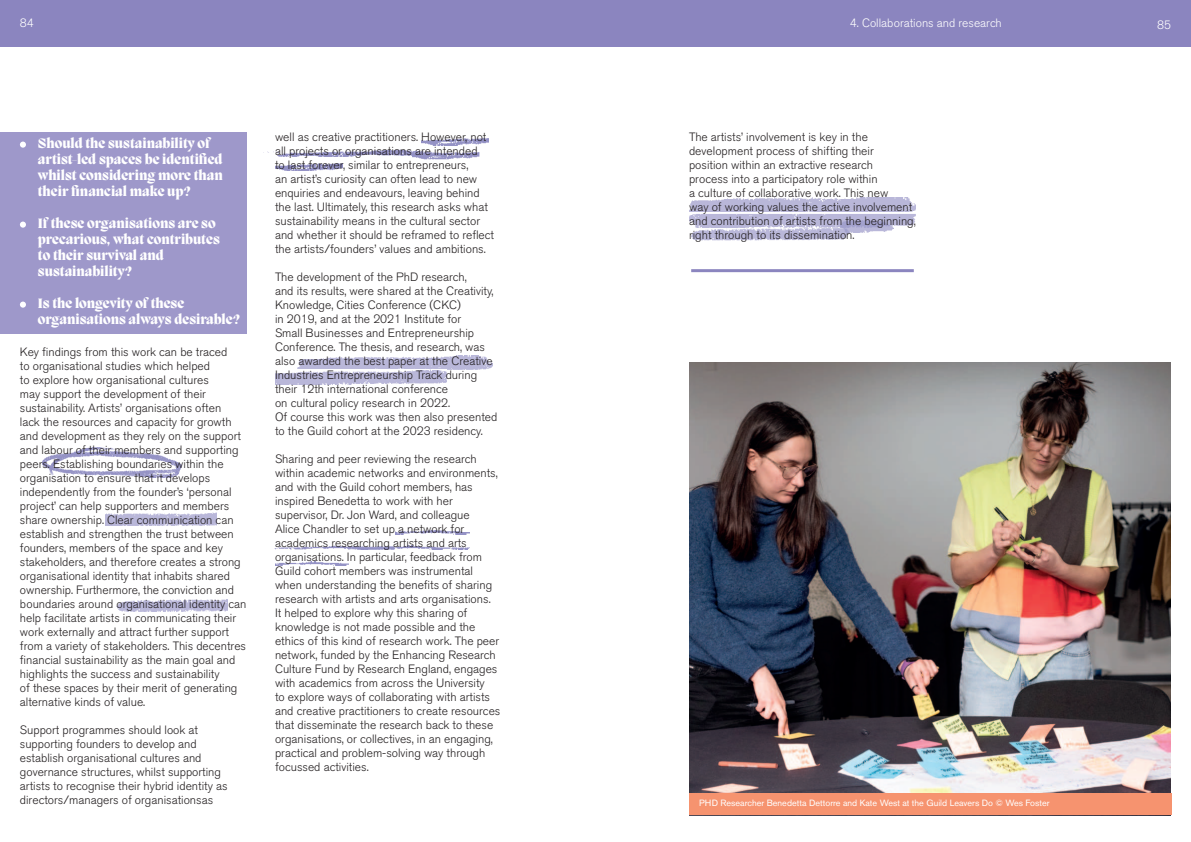
<style>
.page{position:relative;width:1191px;height:842px;background:#fff}
.page>*{position:absolute;margin:0;border:0;box-sizing:border-box;transform-origin:0 0}
.t1{font:800 14px/16px "Migra";color:#fff}
.t2{font:300 12px/14px "Akzidenz Grotesk BE";color:#231f20}
.t3{font:300 12px "Akzidenz Grotesk BE";color:#fff}
.t4{font:9px "Akzidenz Grotesk BE";color:#fff}
</style>
<div class="page">
<img style="left:42px;top:447px;width:139px;height:30px">
<img style="left:106px;top:512px;width:110px;height:14px">
<img style="left:117px;top:599px;width:110px;height:12px">
<img style="left:267px;top:150px;width:164px;height:7px">
<img style="left:276px;top:163px;width:67px;height:8px">
<img style="left:421px;top:138px;width:67px;height:7px">
<img style="left:412px;top:152px;width:67px;height:7px">
<img style="left:412px;top:152px;width:35px;height:5px">
<img style="left:298px;top:356px;width:194px;height:14px">
<img style="left:689px;top:198px;width:227px;height:14px">
<img style="left:275px;top:370px;width:172px;height:14px">
<img style="left:689px;top:214px;width:227px;height:14px">
<img style="left:275px;top:546px;width:194px;height:3px">
<img style="left:349px;top:546px;width:46px;height:3px">
<img style="left:275px;top:561px;width:74px;height:4px">
<img style="left:395px;top:530px;width:74px;height:4px">
<img style="left:849px;top:228px;width:44px;height:5px">
<img style="left:840px;top:221px;width:53px;height:7px">
<img style="left:691px;top:228px;width:158px;height:12px">
<svg style="left:840px;top:228px;width:9px;height:5px"></svg>
<div style="left:0;top:0;width:1191px;height:47px;background:#8b85bf"></div>
<div style="left:0;top:132px;width:247px;height:201px;background:#9e98ca"></div>
<img style="left:689px;top:363px;width:481px;height:431px">
<hr style="left:691px;top:269px;width:222px;height:3px;background:#8b85bf">
<svg style="left:20px;top:142px;width:6px;height:6px"></svg>
<svg style="left:20px;top:222px;width:6px;height:6px"></svg>
<svg style="left:20px;top:302px;width:6px;height:6px"></svg>
<div style="left:689px;top:794px;width:482px;height:21px;background:#f6936f"></div>
<p class="t3" style="left:20px;top:18px;width:15px">84</p>
<p class="t1" style="left:38px;top:137px;width:186px">Should the sustainability of artist-led spaces be identiûed whilst considering more than their ûnancial make up?</p>
<p class="t1" style="left:38px;top:217px;width:183px">If these organisations are so precarious, what contributes to their survival and sustainability?</p>
<p class="t1" style="left:38px;top:297px;width:203px">Is the longevity of these organisations always desirable?</p>
<p class="t2" style="left:20px;top:345px;width:228px">Key findings from this work can be traced<br>to organisational studies which helped<br>to explore how organisational cultures<br>may support the development of their sustainability. Artists’ organisations often<br>lack the resources and capacity for growth and development as they rely on the support and labour of their members and supporting peers. Establishing boundaries within the organisation to ensure that it develops independently from the founder’s ‘personal project’ can help supporters and members share ownership. Clear communication can establish and strengthen the trust between founders, members of the space and key stakeholders, and therefore creates a strong organisational identity that inhabits shared ownership. Furthermore, the conviction and boundaries around organisational identity can help facilitate artists in communicating their work externally and attract further support from a variety of stakeholders. This decentres financial sustainability as the main goal and highlights the success and sustainability<br>of these spaces by their merit of generating alternative kinds of value.</p>
<p class="t2" style="left:20px;top:724px;width:209px">Support programmes should look at supporting founders to develop and establish organisational cultures and governance structures, whilst supporting artists to recognise their hybrid identity as directors/managers of organisationsas</p>
<p class="t2" style="left:275px;top:131px;width:220px">well as creative practitioners. However, not all projects or organisations are intended<br>to last forever, similar to entrepreneurs,<br>an artist’s curiosity can often lead to new enquiries and endeavours, leaving behind the last. Ultimately, this research asks what sustainability means in the cultural sector and whether it should be reframed to reflect the artists/founders’ values and ambitions.</p>
<p class="t2" style="left:275px;top:271px;width:224px">The development of the PhD research,<br>and its results, were shared at the Creativity, Knowledge, Cities Conference (CKC)<br>in 2019, and at the 2021 Institute for<br>Small Businesses and Entrepreneurship Conference. The thesis, and research, was also awarded the best paper at the Creative Industries Entrepreneurship Track during their 12th international conference<br>on cultural policy research in 2022.<br>Of course this work was then also presented to the Guild cohort at the 2023 residency.</p>
<p class="t2" style="left:275px;top:453px;width:227px">Sharing and peer reviewing the research within academic networks and environments, and with the Guild cohort members, has inspired Benedetta to work with her supervisor, Dr. Jon Ward, and colleague<br>Alice Chandler to set up a network for academics researching artists and arts organisations. In particular, feedback from Guild cohort members was instrumental when understanding the benefits of sharing research with artists and arts organisations.<br>It helped to explore why this sharing of knowledge is not made possible and the ethics of this kind of research work. The peer network, funded by the Enhancing Research Culture Fund by Research England, engages with academics from across the University<br>to explore ways of collaborating with artists and creative practitioners to create resources that disseminate the research back to these organisations, or collectives, in an engaging, practical and problem-solving way through focussed activities.</p>
<p class="t3" style="left:850px;top:17px;width:153px">4. Collaborations and research</p>
<p class="t2" style="left:689px;top:131px;width:228px">The artists’ involvement is key in the development process of shifting their position within an extractive research<br>process into a participatory role within<br>a culture of collaborative work. This new<br>way of working values the active involvement and contribution of artists from the beginning, right through to its dissemination.</p>
<p class="t3" style="left:1157px;top:19px;width:15px">85</p>
<p class="t4" style="left:699px;top:799px;width:352px">PHD Researcher Benedetta Dettorre and Kate West at the Guild Leavers Do © Wes Foster</p>
</div>
